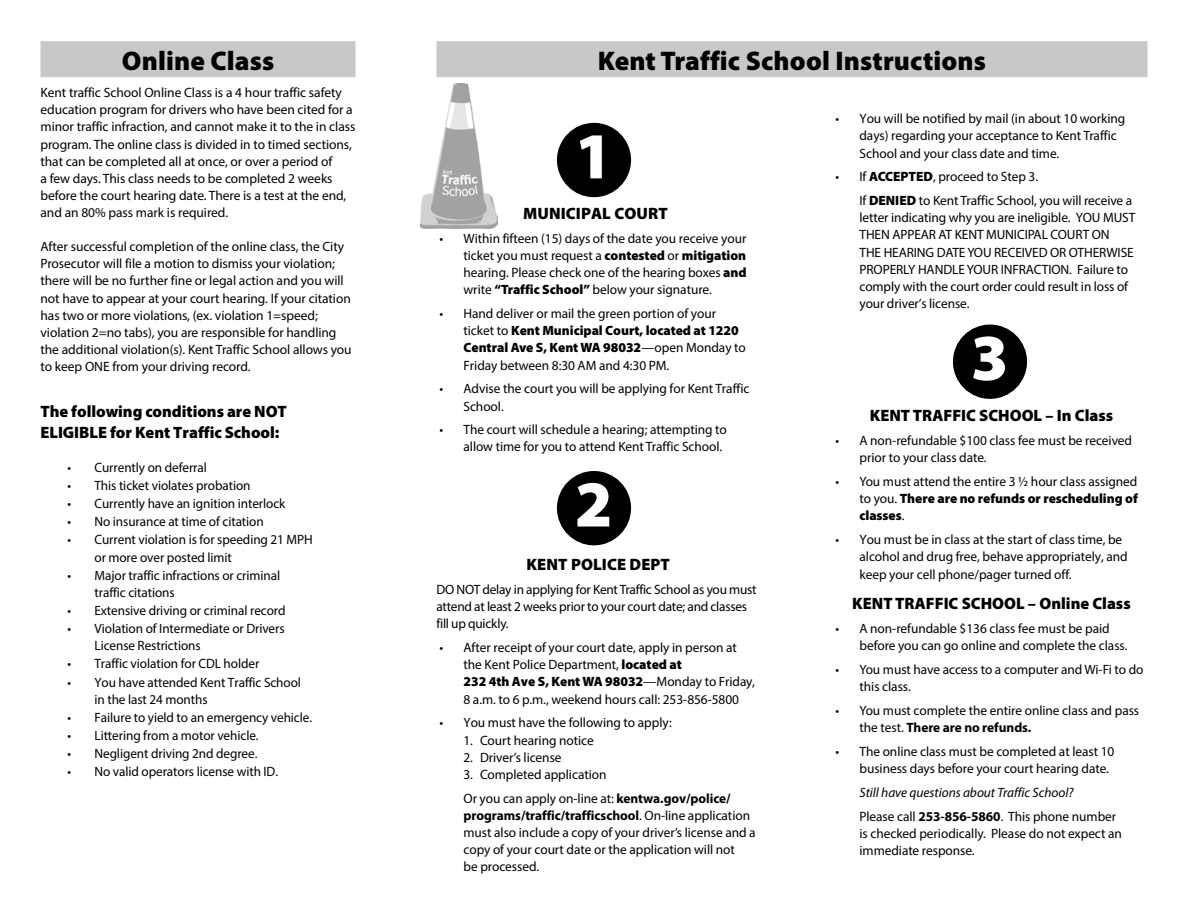
<style>
.page{position:relative;width:1188px;height:918px;background:#fff}
.page>*{position:absolute;margin:0;border:0;box-sizing:border-box;transform-origin:0 0}
.t1{font:900 66px "Myriad Pro";color:#fff}
.t2{font:900 27px "Myriad Pro";letter-spacing:.005em;color:#000}
.t3{font:900 16.5px/21px "Myriad Pro";color:#000}
.t4{font:13.5px/17.1px "Myriad Pro";letter-spacing:-.005em;color:#000}
.t5{font:italic 13.5px/23.9px "Myriad Pro";color:#000}
.s1{font-weight:900}
.s2{font-weight:700}
.s3{font-style:normal}
.s4{font-weight:700;font-style:normal}
</style>
<div class="page">
<img style="left:421px;top:83px;width:76px;height:145px">
<div style="left:437px;top:41px;width:711px;height:36px;background:#c7c8ca"></div>
<div style="left:41px;top:41px;width:315px;height:36px;background:#c7c8ca"></div>
<div style="left:557px;top:123px;width:74px;height:74px;background:#000;border-radius:50%"></div>
<div style="left:557px;top:471px;width:74px;height:74px;background:#000;border-radius:50%"></div>
<div style="left:953px;top:325px;width:74px;height:74px;background:#000;border-radius:50%"></div>
<h2 class="t2" style="left:122px;top:43px;width:154px">Online Class</h2>
<h2 class="t2" style="left:598px;top:43px;width:390px">Kent Traffic School Instructions</h2>
<p class="t4" style="left:41px;top:84px;width:316px">Kent traffic School Online Class is a 4 hour traffic safety education program for drivers who have been cited for a minor traffic infraction, and cannot make it to the in class program. The online class is divided in to timed sections, that can be completed all at once, or over a period of<br>a few days. This class needs to be completed 2 weeks before the court hearing date. There is a test at the end, and an 80% pass mark is required.</p>
<p class="t4" style="left:41px;top:238px;width:313px">After successful completion of the online class, the City Prosecutor will file a motion to dismiss your violation; there will be no further fine or legal action and you will not have to appear at your court hearing. If your citation has two or more violations, (ex. violation 1=speed; violation 2=no tabs), you are responsible for handling the additional violation(s). Kent Traffic School allows you to keep ONE from your driving record.</p>
<p class="t3" style="left:41px;top:400px;width:248px">The following conditions are NOT<br>ELIGIBLE for Kent Traffic School:</p>
<p class="t4" style="left:68px;top:458px;width:141px">• Currently on deferral</p>
<p class="t4" style="left:68px;top:477px;width:185px">• This ticket violates probation</p>
<p class="t4" style="left:68px;top:495px;width:219px">• Currently have an ignition interlock</p>
<p class="t4" style="left:68px;top:513px;width:198px">• No insurance at time of citation</p>
<p class="t4" style="left:95px;top:531px;width:220px;text-indent:-27px">• Current violation is for speeding 21 MPH or more over posted limit</p>
<p class="t4" style="left:95px;top:566px;width:187px;text-indent:-27px">• Major traffic infractions or criminal traffic citations</p>
<p class="t4" style="left:67px;top:602px;width:220px">• Extensive driving or criminal record</p>
<p class="t4" style="left:95px;top:620px;width:192px;text-indent:-27px">• Violation of Intermediate or Drivers<br>License Restrictions</p>
<p class="t4" style="left:67px;top:655px;width:193px">• Traffic violation for CDL holder</p>
<p class="t4" style="left:95px;top:673px;width:208px;text-indent:-27px">• You have attended Kent Traffic School in the last 24 months</p>
<p class="t4" style="left:67px;top:709px;width:246px">• Failure to yield to an emergency vehicle.</p>
<p class="t4" style="left:67px;top:727px;width:193px">• Littering from a motor vehicle.</p>
<p class="t4" style="left:67px;top:745px;width:191px">• Negligent driving 2nd degree.</p>
<p class="t4" style="left:67px;top:763px;width:212px">• No valid operators license with ID.</p>
<p class="t4" style="left:860px;top:110px;width:267px;text-indent:-24px">• You will be notified by mail (in about 10 working days) regarding your acceptance to Kent Traffic<br>School and your class date and time.</p>
<p class="t4" style="left:860px;top:165px;width:274px;line-height:23.9px;text-indent:-24px">• If <span class="s1">ACCEPTED</span>, proceed to Step 3.<br>If <span class="s1">DENIED</span> to Kent Traffic School, you will receive a</p>
<p class="t4" style="left:860px;top:209px;width:277px">letter indicating why you are ineligible. YOU MUST THEN APPEAR AT KENT MUNICIPAL COURT ON<br>THE HEARING DATE YOU RECEIVED OR OTHERWISE PROPERLY HANDLE YOUR INFRACTION. Failure to comply with the court order could result in loss of your driver’s license.</p>
<h1 class="t1" style="left:575px;top:112px;width:39px">1</h1>
<p class="t3" style="left:523px;top:203px;width:146px">MUNICIPAL COURT</p>
<p class="t4" style="left:464px;top:230px;width:285px;text-align:justify;text-indent:-24px">• Within fifteen (15) days of the date you receive your ticket you must request a <span class="s1">contested</span> or <span class="s1">mitigation </span>hearing. Please check one of the hearing boxes <span class="s1">and </span>write <span class="s1">“Traffic School”</span> below your signature.</p>
<p class="t4" style="left:464px;top:305px;width:284px;text-indent:-24px">• Hand deliver or mail the green portion of your ticket to <span class="s1">Kent Municipal Court, located at 1220<br>Central Ave S, Kent WA 98032</span>—open Monday to Friday between 8:30 AM and 4:30 PM.</p>
<p class="t4" style="left:464px;top:380px;width:287px;text-indent:-24px">• Advise the court you will be applying for Kent Traffic<br>School.</p>
<p class="t4" style="left:464px;top:421px;width:265px;text-indent:-24px">• The court will schedule a hearing; attempting to allow time for you to attend Kent Traffic School.</p>
<h1 class="t1" style="left:971px;top:314px;width:39px">3</h1>
<p class="t3" style="left:870px;top:405px;width:245px">KENT TRAFFIC SCHOOL – In Class</p>
<p class="t4" style="left:860px;top:432px;width:274px;text-indent:-24px">• A non-refundable $100 class fee must be received prior to your class date.</p>
<p class="t4" style="left:860px;top:473px;width:280px;text-align:justify;text-indent:-24px">• You must attend the entire 3 ½ hour class assigned to you. <span class="s1">There are no refunds or rescheduling of classes</span>.</p>
<p class="t4" style="left:860px;top:531px;width:270px;text-indent:-24px">• You must be in class at the start of class time, be alcohol and drug free, behave appropriately, and keep your cell phone/pager turned off.</p>
<p class="t3" style="left:852px;top:592px;width:280px">KENT TRAFFIC SCHOOL – Online Class</p>
<p class="t4" style="left:860px;top:620px;width:269px;text-indent:-24px">• A non-refundable $136 class fee must be paid before you can go online and complete the class.</p>
<p class="t4" style="left:860px;top:661px;width:286px;text-indent:-24px">• You must have access to a computer and Wi-Fi to do this class.</p>
<p class="t4" style="left:860px;top:702px;width:281px;text-indent:-24px">• You must complete the entire online class and pass the test. <span class="s2">There are no refunds.</span></p>
<p class="t4" style="left:860px;top:743px;width:256px;text-indent:-24px">• The online class must be completed at least 10 business days before your court hearing date.</p>
<p class="t5" style="left:860px;top:780px;width:258px">Still have questions about Traffic School?<br><span class="s3">Please call</span> <span class="s4">253-856-5860</span><span class="s3">. This phone number</span></p>
<p class="t4" style="left:860px;top:824px;width:264px">is checked periodically. Please do not expect an immediate response.</p>
<h1 class="t1" style="left:575px;top:460px;width:39px">2</h1>
<p class="t3" style="left:527px;top:554px;width:145px">KENT POLICE DEPT</p>
<p class="t4" style="left:437px;top:581px;width:322px">DO NOT delay in applying for Kent Traffic School as you must attend at least 2 weeks prior to your court date; and classes fill up quickly.</p>
<p class="t4" style="left:463px;top:639px;width:293px;text-indent:-24px">• After receipt of your court date, apply in person at the Kent Police Department, <span class="s1">located at<br>232 4th Ave S, Kent WA 98032</span>—Monday to Friday, 8 a.m. to 6 p.m., weekend hours call: 253-856-5800</p>
<p class="t4" style="left:439px;top:714px;width:234px">• You must have the following to apply:</p>
<p class="t4" style="left:464px;top:731px;width:132px">1. Court hearing notice</p>
<p class="t4" style="left:464px;top:748px;width:100px">2. Driver’s license</p>
<p class="t4" style="left:464px;top:762px;width:269px;line-height:23.9px">3. Completed application<br>Or you can apply on-line at: <span class="s2">kentwa.gov/police/</span></p>
<p class="t4" style="left:464px;top:806px;width:294px"><span class="s2">programs/traffic/trafficschool</span>. On-line application must also include a copy of your driver’s license and a copy of your court date or the application will not<br>be processed.</p>
</div>
